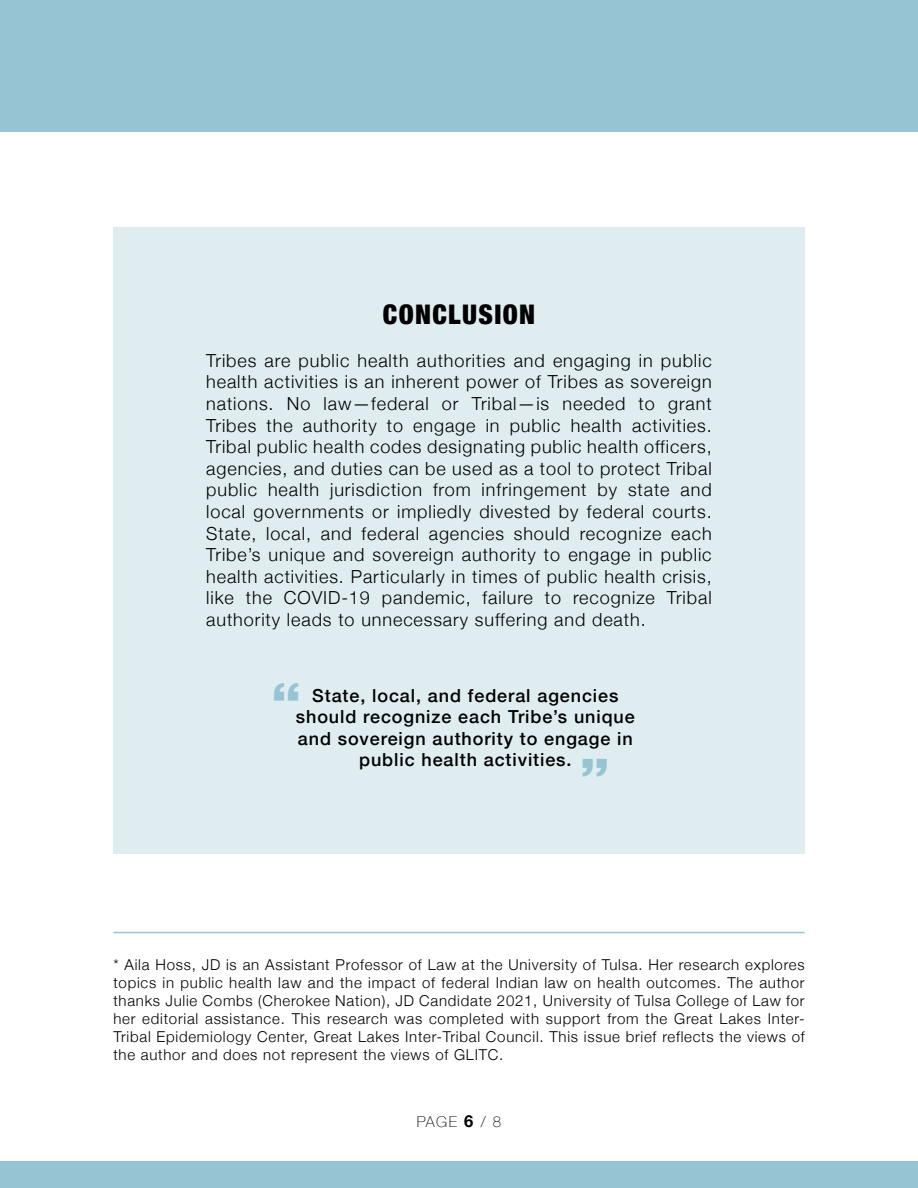
<style>
.page{position:relative;width:918px;height:1188px;background:#fff}
.page>*{position:absolute;margin:0;border:0;box-sizing:border-box;transform-origin:0 0}
.t1{font:45px "Helvetica Neue LT 83 Hv Ex";color:#96c4d2}
.t2{font:900 condensed 27px "Helvetica Neue";letter-spacing:.05em;color:#000}
.t3{font:300 18px/21.6px "Helvetica Neue";letter-spacing:.05em;color:#000;text-align:justify}
.t4{font:500 18px/21.6px "Helvetica Neue";letter-spacing:.05em;color:#000;text-align:center}
.t5{font:300 15px/18px "Helvetica Neue";letter-spacing:.05em;color:#000;text-align:justify}
.t6{font:100 15px "Helvetica Neue";color:#000}
.s1{font-weight:700;font-size:16.5px}
</style>
<div class="page">
<div style="left:0;top:0;width:918px;height:132px;background:#96c4d2"></div>
<div style="left:0;top:1161px;width:918px;height:27px;background:#96c4d2"></div>
<div style="left:113px;top:227px;width:692px;height:626px;background:#dfedf1"></div>
<hr style="left:113px;top:932px;width:692px;height:1px;background:#96c4d2">
<p class="t2" style="left:383px;top:292px;width:154px">CONCLUSION</p>
<p class="t3" style="left:206px;top:348px;width:507px">Tribes are public health authorities and engaging in public health activities is an inherent power of Tribes as sovereign nations. No law—federal or Tribal—is needed to grant Tribes the authority to engage in public health activities.<br>Tribal public health codes designating public health officers, agencies, and duties can be used as a tool to protect Tribal public health jurisdiction from infringement by state and local governments or impliedly divested by federal courts.<br>State, local, and federal agencies should recognize each Tribe’s unique and sovereign authority to engage in public health activities. Particularly in times of public health crisis, like the COVID-19 pandemic, failure to recognize Tribal authority leads to unnecessary suffering and death.</p>
<p class="t1" style="left:271px;top:669px;width:32px">“</p>
<p class="t4" style="left:296px;top:683px;width:340px">State, local, and federal agencies should recognize each Tribe’s unique and sovereign authority to engage in public health activities.</p>
<p class="t1" style="left:580px;top:746px;width:32px">”</p>
<p class="t5" style="left:113px;top:955px;width:693px">* Aila Hoss, JD is an Assistant Professor of Law at the University of Tulsa. Her research explores topics in public health law and the impact of federal Indian law on health outcomes. The author thanks Julie Combs (Cherokee Nation), JD Candidate 2021, University of Tulsa College of Law for her editorial assistance. This research was completed with support from the Great Lakes Inter-Tribal Epidemiology Center, Great Lakes Inter-Tribal Council. This issue brief reflects the views of the author and does not represent the views of GLITC.</p>
<p class="t6" style="left:417px;top:1110px;width:86px">PAGE <span class="s1">6</span> / 8</p>
</div>
